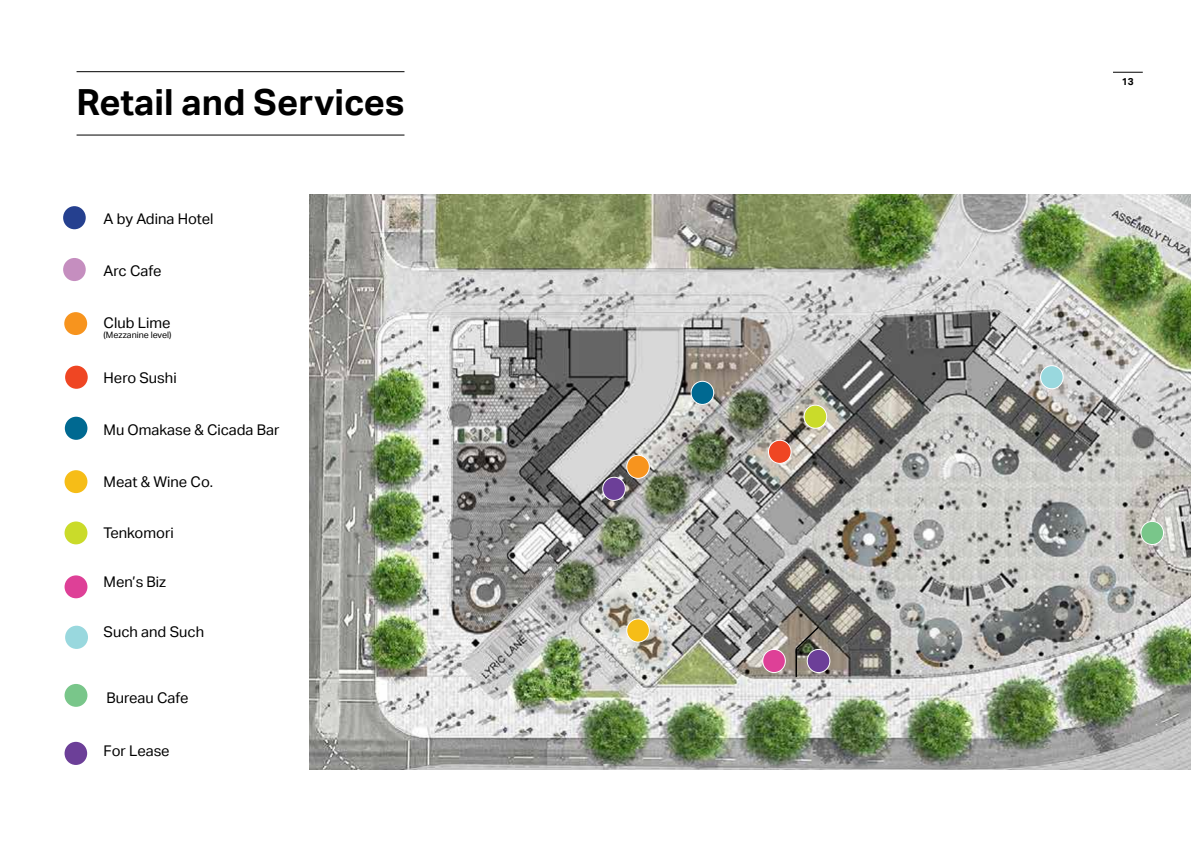
<style>
.page{position:relative;width:1191px;height:842px;background:#fff}
.page>*{position:absolute;margin:0;border:0;box-sizing:border-box;transform-origin:0 0}
.t1{font:700 36px "Aktiv Grotesk";color:#000}
.t2{font:14.7px "Aktiv Grotesk";color:#000}
.t3{font:700 10px "Aktiv Grotesk";color:#000}
.t4{font:8.8px "Aktiv Grotesk";color:#000}
</style>
<div class="page">
<hr style="left:77px;top:71px;width:327px;height:1px;background:#000">
<hr style="left:77px;top:135px;width:327px;height:1px;background:#000">
<div style="left:63px;top:206px;width:23px;height:23px;background:#25408f;border-radius:50%"></div>
<div style="left:63px;top:258px;width:23px;height:23px;background:#c58ebf;border-radius:50%"></div>
<div style="left:64px;top:312px;width:23px;height:23px;background:#f7941e;border-radius:50%"></div>
<div style="left:65px;top:417px;width:22px;height:23px;background:#006991;border-radius:50%"></div>
<div style="left:65px;top:366px;width:23px;height:23px;background:#ef4623;border-radius:50%"></div>
<div style="left:65px;top:521px;width:22px;height:23px;background:#cadb2a;border-radius:50%"></div>
<div style="left:65px;top:575px;width:22px;height:23px;background:#de4097;border-radius:50%"></div>
<div style="left:65px;top:626px;width:23px;height:23px;background:#99d8de;border-radius:50%"></div>
<div style="left:65px;top:684px;width:22px;height:23px;background:#79c68a;border-radius:50%"></div>
<div style="left:65px;top:470px;width:22px;height:23px;background:#f6bd17;border-radius:50%"></div>
<div style="left:65px;top:742px;width:22px;height:23px;background:#6c3f98;border-radius:50%"></div>
<img style="left:309px;top:194px;width:882px;height:575px">
<svg style="left:1113px;top:72px;width:29px;height:1px"></svg>
<div style="left:627px;top:455px;width:22px;height:23px;background:#f7941e;border-radius:50%"></div>
<div style="left:626px;top:455px;width:23px;height:24px;border:1px solid #fff;border-radius:50%"></div>
<div style="left:627px;top:619px;width:22px;height:23px;background:#f6bd17;border-radius:50%"></div>
<div style="left:626px;top:619px;width:23px;height:23px;border:1px solid #fff;border-radius:50%"></div>
<div style="left:804px;top:405px;width:22px;height:23px;background:#cadb2a;border-radius:50%"></div>
<div style="left:803px;top:405px;width:24px;height:24px;border:1px solid #fff;border-radius:50%"></div>
<div style="left:1140px;top:521px;width:23px;height:23px;background:#79c68a;border-radius:50%"></div>
<div style="left:1140px;top:521px;width:23px;height:24px;border:1px solid #fff;border-radius:50%"></div>
<div style="left:768px;top:440px;width:23px;height:23px;background:#ef4623;border-radius:50%"></div>
<div style="left:768px;top:440px;width:23px;height:24px;border:1px solid #fff;border-radius:50%"></div>
<div style="left:1040px;top:366px;width:23px;height:23px;background:#99d8de;border-radius:50%"></div>
<div style="left:1040px;top:365px;width:23px;height:24px;border:1px solid #fff;border-radius:50%"></div>
<div style="left:602px;top:477px;width:23px;height:23px;background:#6c3f98;border-radius:50%"></div>
<div style="left:602px;top:477px;width:23px;height:24px;border:1px solid #fff;border-radius:50%"></div>
<hr style="left:795px;top:649px;width:2px;height:28px;background:#000">
<div style="left:691px;top:381px;width:22px;height:23px;background:#006991;border-radius:50%"></div>
<div style="left:690px;top:381px;width:24px;height:24px;border:1px solid #fff;border-radius:50%"></div>
<div style="left:807px;top:649px;width:23px;height:23px;background:#6c3f98;border-radius:50%"></div>
<div style="left:806px;top:649px;width:24px;height:24px;border:1px solid #fff;border-radius:50%"></div>
<div style="left:762px;top:649px;width:23px;height:23px;background:#de4097;border-radius:50%"></div>
<div style="left:762px;top:649px;width:24px;height:24px;border:1px solid #fff;border-radius:50%"></div>
<svg style="left:794px;top:625px;width:26px;height:26px"></svg>
<h1 class="t1" style="left:77px;top:81px;width:329px">Retail and Services</h1>
<p class="t2" style="left:104px;top:210px;width:111px">A by Adina Hotel</p>
<p class="t2" style="left:104px;top:262px;width:59px">Arc Cafe</p>
<p class="t2" style="left:104px;top:314px;width:68px">Club Lime</p>
<p class="t4" style="left:104px;top:330px;width:69px">(Mezzanine level)</p>
<p class="t2" style="left:104px;top:369px;width:75px">Hero Sushi</p>
<p class="t2" style="left:104px;top:421px;width:177px">Mu Omakase &amp; Cicada Bar</p>
<p class="t2" style="left:104px;top:473px;width:111px">Meat &amp; Wine Co.</p>
<p class="t2" style="left:104px;top:524px;width:72px">Tenkomori</p>
<p class="t2" style="left:104px;top:574px;width:64px">Men’s Biz</p>
<p class="t2" style="left:104px;top:623px;width:102px">Such and Such</p>
<p class="t2" style="left:107px;top:689px;width:83px">Bureau Cafe</p>
<p class="t2" style="left:104px;top:742px;width:67px">For Lease</p>
<p class="t3" style="left:1122px;top:76px;width:13px">13</p>
</div>
